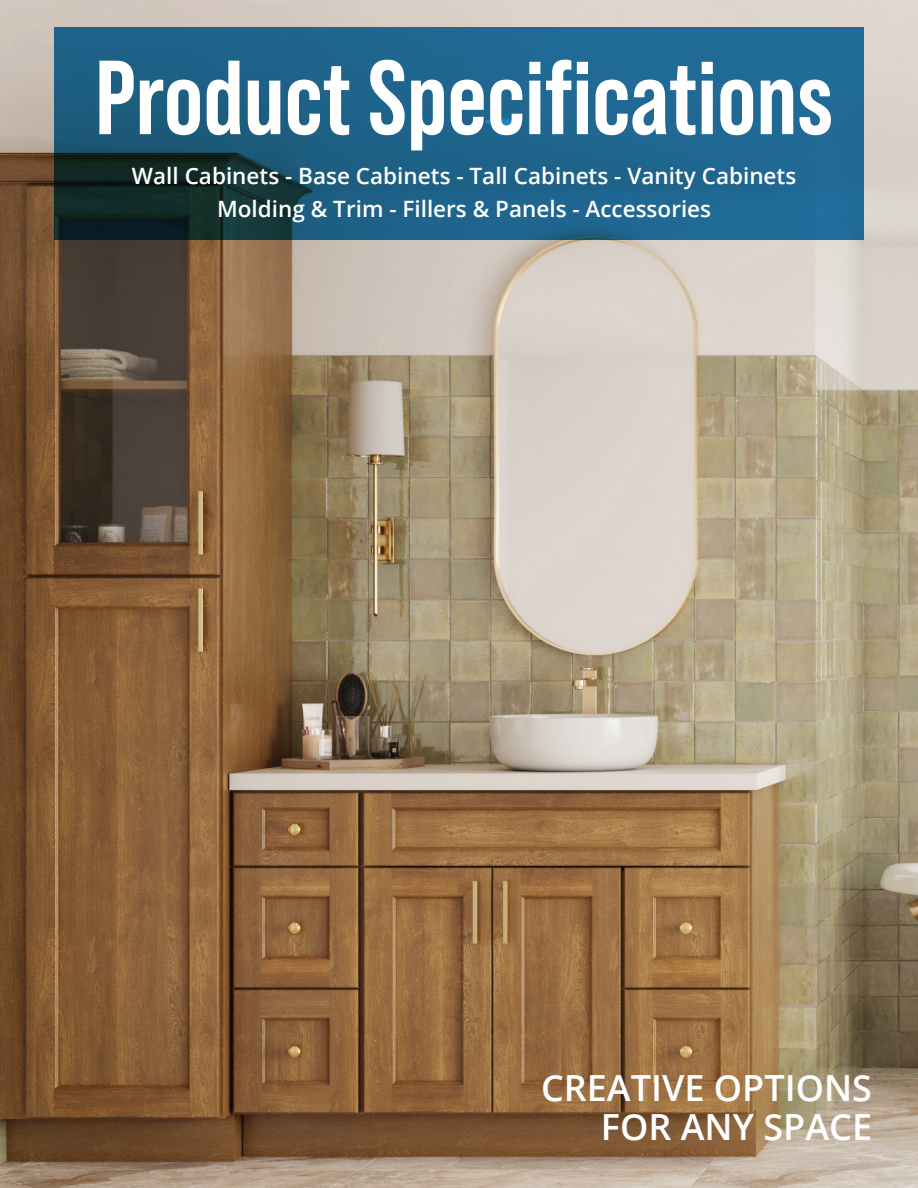
<style>
.page{position:relative;width:918px;height:1188px;background:#fff}
.page>*{position:absolute;margin:0;border:0;box-sizing:border-box;transform-origin:0 0}
.t1{font:700 105px "Bebas Neue Pro";color:#fff}
.t2{font:600 36px/39px "Open Sans";color:#fff;text-align:right}
.t3{font:600 22.5px/33px "Open Sans";color:#fff;text-align:center}
</style>
<div class="page">
<img style="left:0;top:0;width:918px;height:1188px">
<svg style="left:54px;top:27px;width:810px;height:213px;fill:#1f648d"></svg>
<h1 class="t1" style="left:95px;top:38px;width:740px">Product Specifications</h1>
<p class="t3" style="left:132px;top:159px;width:666px">Wall Cabinets - Base Cabinets - Tall Cabinets - Vanity Cabinets<br>Molding &amp; Trim - Fillers &amp; Panels - Accessories</p>
<h2 class="t2" style="left:541px;top:1068px;width:333px">CREATIVE OPTIONS<br>FOR ANY SPACE</h2>
</div>
